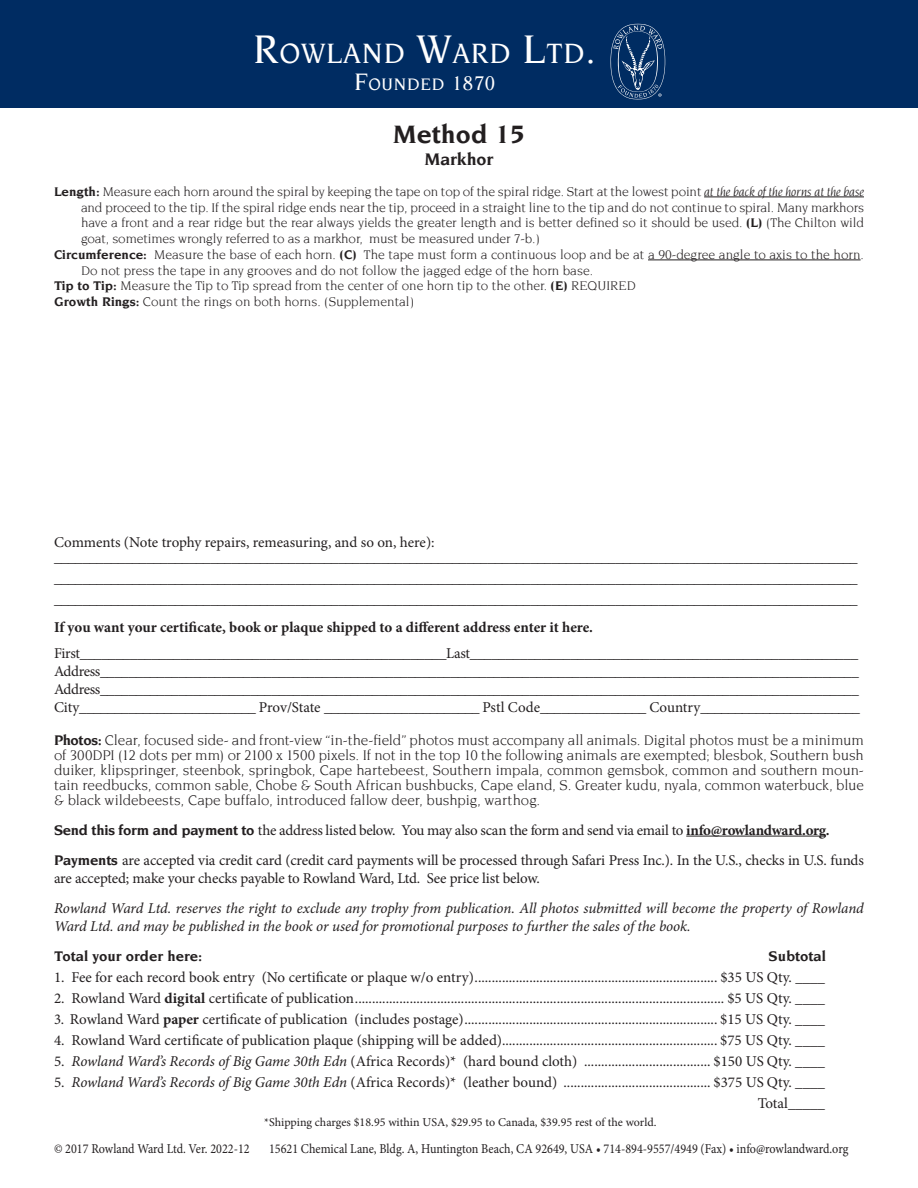
<style>
.page{position:relative;width:918px;height:1188px;background:#fff}
.page>*{position:absolute;margin:0;border:0;box-sizing:border-box;transform-origin:0 0}
.t1{font:500 30px "Novarese";letter-spacing:.03em;color:#fff}
.t2{font:700 27px "Novarese";color:#231f20}
.t3{font:700 18px "Novarese";letter-spacing:-.01em;color:#231f20}
.t4{font:500 17.85px "Novarese";letter-spacing:.045em;color:#fff}
.t5{font:15px/21px "Minion Pro";letter-spacing:-.005em;color:#231f20}
.t6{font:15px/15px "Novarese";letter-spacing:-.005em;color:#231f20;text-align:justify}
.t7{font:15px "Minion Pro";letter-spacing:-.025em;color:#231f20}
.t8{font:italic 15px/18px "Minion Pro";letter-spacing:-.01em;color:#231f20}
.t9{font:700 15px "Minion Pro";letter-spacing:-.005em;color:#231f20}
.t10{font:700 15px "Novarese";color:#231f20}
.t11{font:13.5px/15.8px "Novarese";color:#231f20;text-align:justify}
.t12{font:13.5px "Minion Pro";color:#231f20;scale:.9 1}
.t13{font:12px "Minion Pro";color:#231f20}
.s1{font-size:42.9px}
.s2{font-size:25.65px}
.s3{font-size:21.3px}
.s4{font-weight:700}
.s5{font-style:italic}
.s6{font-family:"ITC Novarese Bold 2"}
.s7{font-family:"Novarese";font-weight:700}
</style>
<div class="page">
<hr style="left:704px;top:197px;width:160px;height:1px;background:#231f20">
<hr style="left:648px;top:260px;width:213px;height:1px;background:#231f20">
<hr style="left:686px;top:836px;width:140px;height:1px;background:#231f20">
<div style="left:0;top:0;width:918px;height:108px;background:#002c62"></div>
<svg style="left:611px;top:24px;width:54px;height:75px"></svg>
<p class="t1" style="left:253px;top:41px;width:344px"><span class="s1">R</span>OWLAND <span class="s1">W</span>ARD <span class="s1">L</span>TD<span class="s1">.</span></p>
<p class="t4" style="left:354px;top:76px;width:143px"><span class="s2">F</span>OUNDED <span class="s3">1870</span></p>
<p class="t2" style="left:393px;top:122px;width:134px">Method 15</p>
<p class="t3" style="left:425px;top:151px;width:70px">Markhor</p>
<p class="t11" style="left:81px;top:184px;width:785px;text-indent:-27px"><span class="s4">Length:</span> Measure each horn around the spiral by keeping the tape on top of the spiral ridge. Start at the lowest point <span class="s5">at the back of the horns at the base </span>and proceed to the tip. If the spiral ridge ends near the tip, proceed in a straight line to the tip and do not continue to spiral. Many markhors have a front and a rear ridge but the rear always yields the greater length and is better defined so it should be used. <span class="s6">(L)</span> (The Chilton wild goat, sometimes wrongly referred to as a markhor, must be measured under 7-b.)</p>
<p class="t11" style="left:81px;top:247px;width:784px;text-indent:-27px"><span class="s4">Circumference:</span> Measure the base of each horn. <span class="s6">(C)</span> The tape must form a continuous loop and be at a 90-degree angle to axis to the horn.<br>Do not press the tape in any grooves and do not follow the jagged edge of the horn base.</p>
<p class="t11" style="left:54px;top:279px;width:583px"><span class="s4">Tip to Tip:</span> Measure the Tip to Tip spread from the center of one horn tip to the other. <span class="s6">(E)</span> REQUIRED</p>
<p class="t11" style="left:54px;top:295px;width:362px"><span class="s4">Growth Rings:</span> Count the rings on both horns. (Supplemental)</p>
<p class="t5" style="left:54px;top:531px;width:382px">Comments (Note trophy repairs, remeasuring, and so on, here):</p>
<p class="t5" style="left:54px;top:546px;width:805px">_________________________________________________________________________________________________________________ _________________________________________________________________________________________________________________</p>
<p class="t5" style="left:54px;top:588px;width:805px">_________________________________________________________________________________________________________________</p>
<p class="t9" style="left:54px;top:617px;width:541px">If you want your certificate, book or plaque shipped to a different address enter it here.</p>
<p class="t7" style="left:54px;top:643px;width:806px">First___________________________________________________Last______________________________________________________</p>
<p class="t7" style="left:54px;top:661px;width:806px">Address__________________________________________________________________________________________________________</p>
<p class="t7" style="left:54px;top:679px;width:806px">Address__________________________________________________________________________________________________________</p>
<p class="t5" style="left:54px;top:696px;width:807px">City_________________________ Prov/State ______________________ Pstl Code_______________ Country_______________________</p>
<p class="t6" style="left:54px;top:733px;width:811px"><span class="s4">Photos:</span> Clear, focused side- and front-view “in-the-field” photos must accompany all animals. Digital photos must be a minimum of 300DPI (12 dots per mm) or 2100 x 1500 pixels. If not in the top 10 the following animals are exempted; blesbok, Southern bush duiker, klipspringer, steenbok, springbok, Cape hartebeest, Southern impala, common gemsbok, common and southern moun&shy;tain reedbucks, common sable, Chobe &amp; South African bushbucks, Cape eland, S. Greater kudu, nyala, common waterbuck, blue &amp; black wildebeests, Cape buffalo, introduced fallow deer, bushpig, warthog.</p>
<p class="t5" style="left:54px;top:819px;width:777px"><span class="s7">Send this form and payment to</span> the address listed below. You may also scan the form and send via email to <span class="s4">info@rowlandward.org.</span></p>
<p class="t5" style="left:54px;top:851px;width:811px;line-height:18px"><span class="s7">Payments</span> are accepted via credit card (credit card payments will be processed through Safari Press Inc.). In the U.S., checks in U.S. funds are accepted; make your checks payable to Rowland Ward, Ltd. See price list below.</p>
<p class="t8" style="left:54px;top:899px;width:811px">Rowland Ward Ltd. reserves the right to exclude any trophy from publication. All photos submitted will become the property of Rowland<br>Ward Ltd. and may be published in the book or used for promotional purposes to further the sales of the book.</p>
<p class="t10" style="left:54px;top:949px;width:150px">Total your order here:</p>
<p class="t10" style="left:769px;top:949px;width:59px">Subtotal</p>
<p class="t5" style="left:54px;top:966px;width:773px">1. Fee for each record book entry (No certificate or plaque w/o entry)....................................................................... $35 US Qty. ____</p>
<p class="t5" style="left:54px;top:987px;width:773px">2. Rowland Ward <span class="s4">digital</span> certificate of publication............................................................................................................ $5 US Qty. ____</p>
<p class="t5" style="left:54px;top:1008px;width:773px">3. Rowland Ward <span class="s4">paper</span> certificate of publication (includes postage).......................................................................... $15 US Qty. ____</p>
<p class="t5" style="left:54px;top:1029px;width:773px">4. Rowland Ward certificate of publication plaque (shipping will be added)............................................................... $75 US Qty. ____</p>
<p class="t5" style="left:54px;top:1050px;width:773px">5. <span class="s5">Rowland Ward’s Records of Big Game 30th Edn</span> (Africa Records)* (hard bound cloth) ..................................... $150 US Qty. ____</p>
<p class="t5" style="left:54px;top:1071px;width:773px">5. <span class="s5">Rowland Ward’s Records of Big Game 30th Edn</span> (Africa Records)* (leather bound) ........................................... $375 US Qty. ____</p>
<p class="t5" style="left:758px;top:1092px;width:69px">Total_____</p>
<p class="t13" style="left:264px;top:1114px;width:394px">*Shipping charges $18.95 within USA, $29.95 to Canada, $39.95 rest of the world.</p>
<p class="t12" style="left:54px;top:1140px;width:219px">© 2017 Rowland Ward Ltd. Ver. 2022-12</p>
<p class="t12" style="left:269px;top:1140px;width:645px">15621 Chemical Lane, Bldg. A, Huntington Beach, CA 92649, USA • 714-894-9557/4949 (Fax) • info@rowlandward.org</p>
</div>
